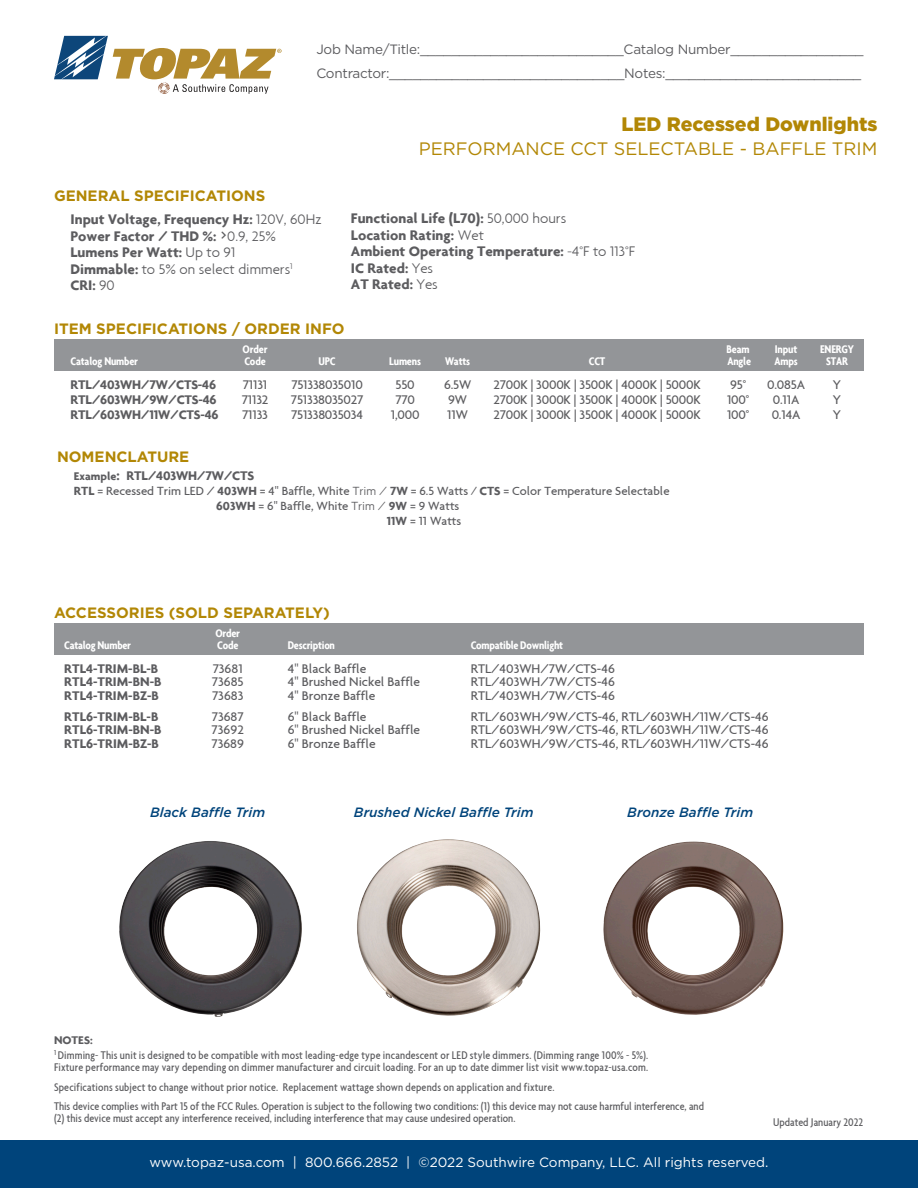
<style>
.page{position:relative;width:918px;height:1188px;background:#fff}
.page>*{position:absolute;margin:0;border:0;box-sizing:border-box;transform-origin:0 0}
.t1{font:900 19.5px "Gotham";color:#b28705}
.t2{font:18px "Gotham";color:#b28705}
.t3{font:700 15px "Agenda";color:#5c5c5f}
.t4{font:700 15px "Gotham";color:#b28705}
.t5{font:300 15px "Agenda";color:#5c5c5f}
.t6{font:500 13.5px "Agenda";color:#5c5c5f}
.t7{font:700 13.5px "Agenda";color:#5c5c5f}
.t8{font:13.5px "Gotham";letter-spacing:-.02em;color:#5c5c5f}
.t9{font:13.5px "Gotham";color:#fff}
.t10{font:italic 500 13.5px "Gotham";color:#00447b}
.t11{font:500 12.75px "Agenda";color:#5c5c5f}
.t12{font:500 condensed 12px "Agenda";letter-spacing:.005em;color:#5c5c5f}
.t13{font:700 condensed 12px "Agenda";letter-spacing:-.015em;color:#fff}
.t14{font:700 12px "Agenda";color:#5c5c5f}
.s1{font-weight:300}
.s2{font-weight:300;font-size:21px}
.s3{font-weight:700}
.s4{font-size:12px}
.s5{font-size:15px}
.s6{font-stretch:condensed}
</style>
<div class="page">
<div style="left:0;top:1140px;width:918px;height:48px;background:#00447b"></div>
<div style="left:54px;top:339px;width:810px;height:32px;background:#939598"></div>
<svg style="left:54px;top:36px;width:228px;height:58px"></svg>
<div style="left:54px;top:623px;width:810px;height:32px;background:#939598"></div>
<img style="left:119px;top:841px;width:183px;height:176px">
<img style="left:603px;top:841px;width:181px;height:174px">
<img style="left:357px;top:839px;width:184px;height:177px">
<p class="t8" style="left:316px;top:40px;width:549px">Job Name/Title:__________________________Catalog Number_________________</p>
<p class="t8" style="left:316px;top:64px;width:546px">Contractor:______________________________Notes:_________________________</p>
<p class="t4" style="left:54px;top:185px;width:213px">GENERAL SPECIFICATIONS</p>
<p class="t3" style="left:71px;top:210px;width:252px">Input Voltage, Frequency Hz: <span class="s1">120V, 60Hz</span></p>
<p class="t3" style="left:71px;top:227px;width:207px">Power Factor / THD %: <span class="s2">&gt;</span><span class="s1">0.9, 25%</span></p>
<p class="t3" style="left:71px;top:243px;width:166px">Lumens Per Watt: <span class="s1">Up to 91</span></p>
<p class="t5" style="left:71px;top:260px;width:224px"><span class="s3">Dimmable:</span> to 5% on select dimmers<sup>1</sup></p>
<p class="t3" style="left:71px;top:276px;width:46px">CRI: <span class="s1">90</span></p>
<p class="t1" style="left:621px;top:110px;width:258px">LED Recessed Downlights</p>
<p class="t2" style="left:419px;top:137px;width:460px">PERFORMANCE CCT SELECTABLE - BAFFLE TRIM</p>
<p class="t3" style="left:351px;top:209px;width:217px">Functional Life (L70): <span class="s1">50,000 hours</span></p>
<p class="t3" style="left:351px;top:226px;width:135px">Location Rating: <span class="s1">Wet</span></p>
<p class="t3" style="left:351px;top:242px;width:286px">Ambient Operating Temperature: <span class="s1">-4°F to 113°F</span></p>
<p class="t3" style="left:351px;top:259px;width:84px">IC Rated: <span class="s1">Yes</span></p>
<p class="t3" style="left:351px;top:275px;width:88px">AT Rated: <span class="s1">Yes</span></p>
<p class="t4" style="left:54px;top:319px;width:292px">ITEM SPECIFICATIONS / ORDER INFO</p>
<p class="t13" style="left:243px;top:342px;width:26px">Order</p>
<p class="t13" style="left:727px;top:342px;width:25px">Beam</p>
<p class="t13" style="left:775px;top:342px;width:24px">Input</p>
<p class="t13" style="left:820px;top:342px;width:36px">ENERGY</p>
<p class="t13" style="left:71px;top:354px;width:69px">Catalog Number</p>
<p class="t13" style="left:244px;top:354px;width:23px">Code</p>
<p class="t13" style="left:319px;top:354px;width:19px">UPC</p>
<p class="t13" style="left:389px;top:354px;width:33px">Lumens</p>
<p class="t13" style="left:445px;top:354px;width:27px">Watts</p>
<p class="t13" style="left:589px;top:354px;width:18px">CCT</p>
<p class="t13" style="left:727px;top:354px;width:25px">Angle</p>
<p class="t13" style="left:774px;top:354px;width:25px">Amps</p>
<p class="t13" style="left:826px;top:354px;width:23px">STAR</p>
<p class="t7" style="left:71px;top:377px;width:147px">RTL/403WH/7W/CTS-46</p>
<p class="t6" style="left:243px;top:377px;width:26px">71131</p>
<p class="t6" style="left:291px;top:377px;width:73px">751338035010</p>
<p class="t6" style="left:396px;top:377px;width:21px">550</p>
<p class="t6" style="left:444px;top:377px;width:29px">6.5W</p>
<p class="t6" style="left:493px;top:377px;width:209px">2700K | 3000K | 3500K | 4000K | 5000K</p>
<p class="t6" style="left:730px;top:377px;width:17px">95°</p>
<p class="t6" style="left:767px;top:377px;width:39px">0.085A</p>
<p class="t6" style="left:833px;top:377px;width:10px">Y</p>
<p class="t7" style="left:71px;top:392px;width:148px">RTL/603WH/9W/CTS-46</p>
<p class="t6" style="left:242px;top:392px;width:28px">71132</p>
<p class="t6" style="left:291px;top:392px;width:74px">751338035027</p>
<p class="t6" style="left:395px;top:392px;width:21px">770</p>
<p class="t6" style="left:448px;top:392px;width:20px">9W</p>
<p class="t6" style="left:493px;top:392px;width:209px">2700K | 3000K | 3500K | 4000K | 5000K</p>
<p class="t6" style="left:727px;top:392px;width:24px">100°</p>
<p class="t6" style="left:773px;top:392px;width:28px">0.11A</p>
<p class="t6" style="left:833px;top:392px;width:10px">Y</p>
<p class="t7" style="left:71px;top:407px;width:150px">RTL/603WH/11W/CTS-46</p>
<p class="t6" style="left:242px;top:407px;width:27px">71133</p>
<p class="t6" style="left:291px;top:407px;width:73px">751338035034</p>
<p class="t6" style="left:391px;top:407px;width:30px">1,000</p>
<p class="t6" style="left:447px;top:407px;width:22px">11W</p>
<p class="t6" style="left:493px;top:407px;width:209px">2700K | 3000K | 3500K | 4000K | 5000K</p>
<p class="t6" style="left:727px;top:407px;width:24px">100°</p>
<p class="t6" style="left:772px;top:407px;width:30px">0.14A</p>
<p class="t6" style="left:833px;top:407px;width:10px">Y</p>
<p class="t4" style="left:57px;top:447px;width:134px">NOMENCLATURE</p>
<p class="t7" style="left:74px;top:468px;width:182px"><span class="s4">Example</span><span class="s5">:</span> RTL/403WH/7W/CTS</p>
<p class="t11" style="left:74px;top:483px;width:597px"><span class="s3">RTL</span> = Recessed Trim LED / <span class="s3">403WH</span> = 4" Baffle, White <span class="s1">Trim /</span> <span class="s3">7W</span> = 6.5 Watts <span class="s6">/</span> <span class="s3">CTS</span> = Color Temperature Selectable</p>
<p class="t11" style="left:216px;top:498px;width:245px"><span class="s3">603WH</span> = 6" Baffle, White <span class="s1">Trim /</span> <span class="s3">9W</span> = 9 Watts</p>
<p class="t11" style="left:387px;top:513px;width:76px"><span class="s3">11W</span> = 11 Watts</p>
<p class="t4" style="left:54px;top:603px;width:277px">ACCESSORIES (SOLD SEPARATELY)</p>
<p class="t13" style="left:215px;top:626px;width:26px">Order</p>
<p class="t13" style="left:64px;top:638px;width:68px">Catalog Number</p>
<p class="t13" style="left:217px;top:638px;width:23px">Code</p>
<p class="t13" style="left:288px;top:638px;width:49px">Description</p>
<p class="t13" style="left:471px;top:638px;width:94px">Compatible Downlight</p>
<p class="t7" style="left:64px;top:660px;width:96px">RTL4-TRIM-BL-B</p>
<p class="t6" style="left:213px;top:660px;width:32px">73681</p>
<p class="t6" style="left:288px;top:660px;width:80px">4" Black Baffle</p>
<p class="t6" style="left:471px;top:660px;width:146px">RTL/403WH/7W/CTS-46</p>
<p class="t7" style="left:64px;top:674px;width:99px">RTL4-TRIM-BN-B</p>
<p class="t6" style="left:212px;top:674px;width:33px">73685</p>
<p class="t6" style="left:288px;top:674px;width:134px">4" Brushed Nickel Baffle</p>
<p class="t6" style="left:471px;top:674px;width:146px">RTL/403WH/7W/CTS-46</p>
<p class="t7" style="left:64px;top:687px;width:96px">RTL4-TRIM-BZ-B</p>
<p class="t6" style="left:212px;top:687px;width:33px">73683</p>
<p class="t6" style="left:288px;top:687px;width:89px">4" Bronze Baffle</p>
<p class="t6" style="left:471px;top:687px;width:146px">RTL/403WH/7W/CTS-46</p>
<p class="t7" style="left:64px;top:708px;width:96px">RTL6-TRIM-BL-B</p>
<p class="t6" style="left:212px;top:708px;width:33px">73687</p>
<p class="t6" style="left:288px;top:708px;width:80px">6" Black Baffle</p>
<p class="t6" style="left:471px;top:708px;width:299px">RTL/603WH/9W/CTS-46, RTL/603WH/11W/CTS-46</p>
<p class="t7" style="left:64px;top:722px;width:99px">RTL6-TRIM-BN-B</p>
<p class="t6" style="left:212px;top:722px;width:34px">73692</p>
<p class="t6" style="left:288px;top:722px;width:134px">6" Brushed Nickel Baffle</p>
<p class="t6" style="left:471px;top:722px;width:299px">RTL/603WH/9W/CTS-46, RTL/603WH/11W/CTS-46</p>
<p class="t7" style="left:64px;top:735px;width:96px">RTL6-TRIM-BZ-B</p>
<p class="t6" style="left:211px;top:735px;width:34px">73689</p>
<p class="t6" style="left:288px;top:735px;width:89px">6" Bronze Baffle</p>
<p class="t6" style="left:471px;top:735px;width:299px">RTL/603WH/9W/CTS-46, RTL/603WH/11W/CTS-46</p>
<p class="t10" style="left:150px;top:804px;width:117px">Black Baffle Trim</p>
<p class="t10" style="left:354px;top:804px;width:181px">Brushed Nickel Baffle Trim</p>
<p class="t10" style="left:627px;top:804px;width:127px">Bronze Baffle Trim</p>
<p class="t14" style="left:54px;top:1033px;width:40px">NOTES:</p>
<p class="t12" style="left:54px;top:1049px;width:596px"><sup>1</sup> Dimming- This unit is designed to be compatible with most leading-edge type incandescent or LED style dimmers. (Dimming range 100% - 5%).</p>
<p class="t12" style="left:54px;top:1061px;width:596px">Fixture performance may vary depending on dimmer manufacturer and circuit loading. For an up to date dimmer list visit www.topaz-usa.com.</p>
<p class="t12" style="left:54px;top:1080px;width:502px">Specifications subject to change without prior notice. Replacement wattage shown depends on application and fixture.</p>
<p class="t12" style="left:54px;top:1100px;width:652px">This device complies with Part 15 of the FCC Rules. Operation is subject to the following two conditions: (1) this device may not cause harmful interference, and</p>
<p class="t12" style="left:54px;top:1112px;width:463px">(2) this device must accept any interference received, including interference that may cause undesired operation.</p>
<p class="t12" style="left:773px;top:1116px;width:92px">Updated January 2022</p>
<p class="t9" style="left:149px;top:1154px;width:621px">www.topaz-usa.com | 800.666.2852 | ©2022 Southwire Company, LLC. All rights reserved.</p>
</div>
